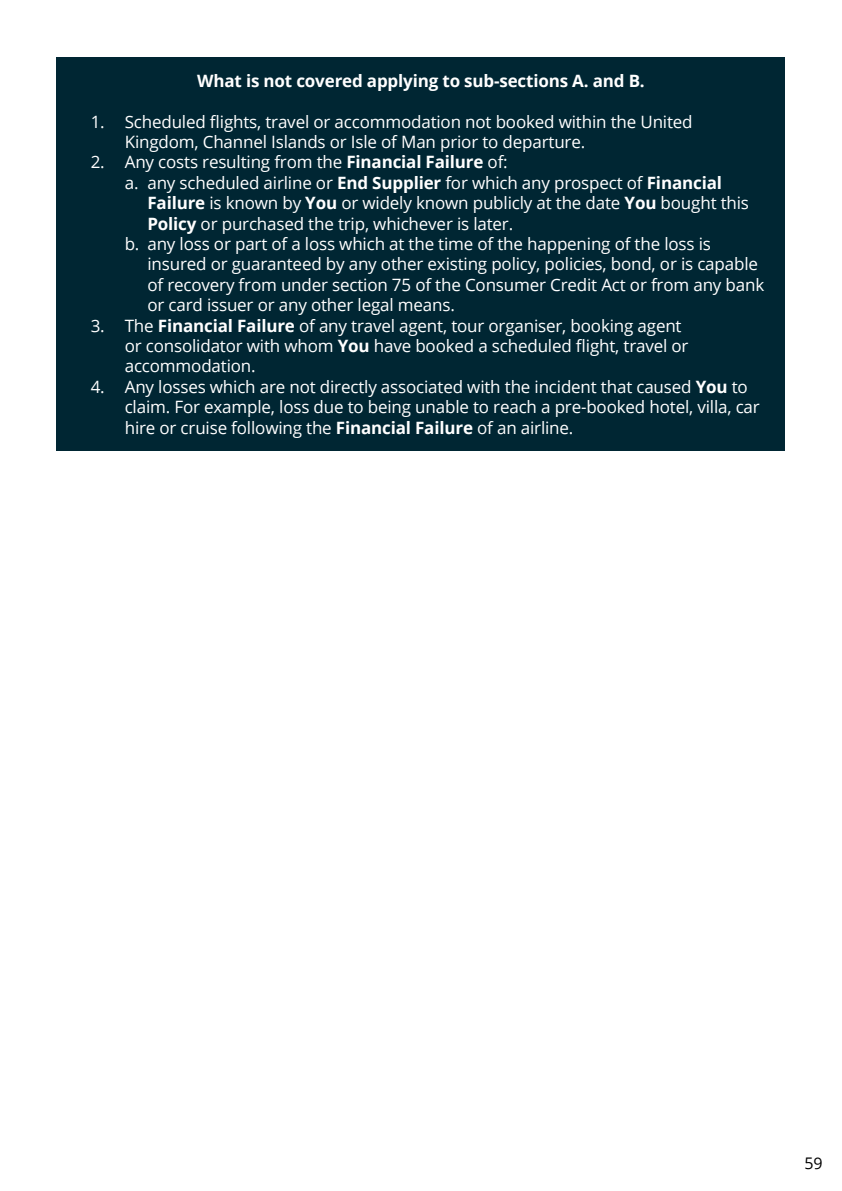
<style>
.page{position:relative;width:842px;height:1191px;background:#fff}
.page>*{position:absolute;margin:0;border:0;box-sizing:border-box;transform-origin:0 0}
.t1{font:17px/20.4px "Open Sans";letter-spacing:-.01em;color:#fff}
.t2{font:700 17px "Open Sans";letter-spacing:-.01em;color:#fff}
.t3{font:16px "Open Sans";color:#000}
.s1{font-weight:700}
</style>
<div class="page">
<div style="left:57px;top:57px;width:728px;height:394px;background:#002633"></div>
<p class="t2" style="left:197px;top:69px;width:449px">What is not covered applying to sub-sections A. and B.</p>
<p class="t1" style="left:125px;top:111px;width:569px;text-indent:-34px">1. Scheduled flights, travel or accommodation not booked within the United<br>Kingdom, Channel Islands or Isle of Man prior to departure.</p>
<p class="t1" style="left:91px;top:152px;width:419px">2. Any costs resulting from the <span class="s1">Financial Failure</span> of:</p>
<p class="t1" style="left:125px;top:172px;width:599px">a. any scheduled airline or <span class="s1">End Supplier</span> for which any prospect of <span class="s1">Financial</span></p>
<p class="t1" style="left:147px;top:192px;width:603px"><span class="s1">Failure</span> is known by <span class="s1">You</span> or widely known publicly at the date <span class="s1">You</span> bought this</p>
<p class="t1" style="left:147px;top:213px;width:367px"><span class="s1">Policy</span> or purchased the trip, whichever is later.</p>
<p class="t1" style="left:125px;top:233px;width:588px">b. any loss or part of a loss which at the time of the happening of the loss is</p>
<p class="t1" style="left:147px;top:254px;width:612px">insured or guaranteed by any other existing policy, policies, bond, or is capable</p>
<p class="t1" style="left:147px;top:274px;width:618px">of recovery from under section 75 of the Consumer Credit Act or from any bank</p>
<p class="t1" style="left:147px;top:294px;width:309px">or card issuer or any other legal means.</p>
<p class="t1" style="left:125px;top:315px;width:565px;text-indent:-34px">3. The <span class="s1">Financial Failure</span> of any travel agent, tour organiser, booking agent or consolidator with whom <span class="s1">You</span> have booked a scheduled flight, travel or accommodation.</p>
<p class="t1" style="left:125px;top:376px;width:637px;text-indent:-34px">4. Any losses which are not directly associated with the incident that caused <span class="s1">You</span> to claim. For example, loss due to being unable to reach a pre-booked hotel, villa, car hire or cruise following the <span class="s1">Financial Failure</span> of an airline.</p>
<p class="t3" style="left:804px;top:1152px;width:20px">59</p>
</div>
